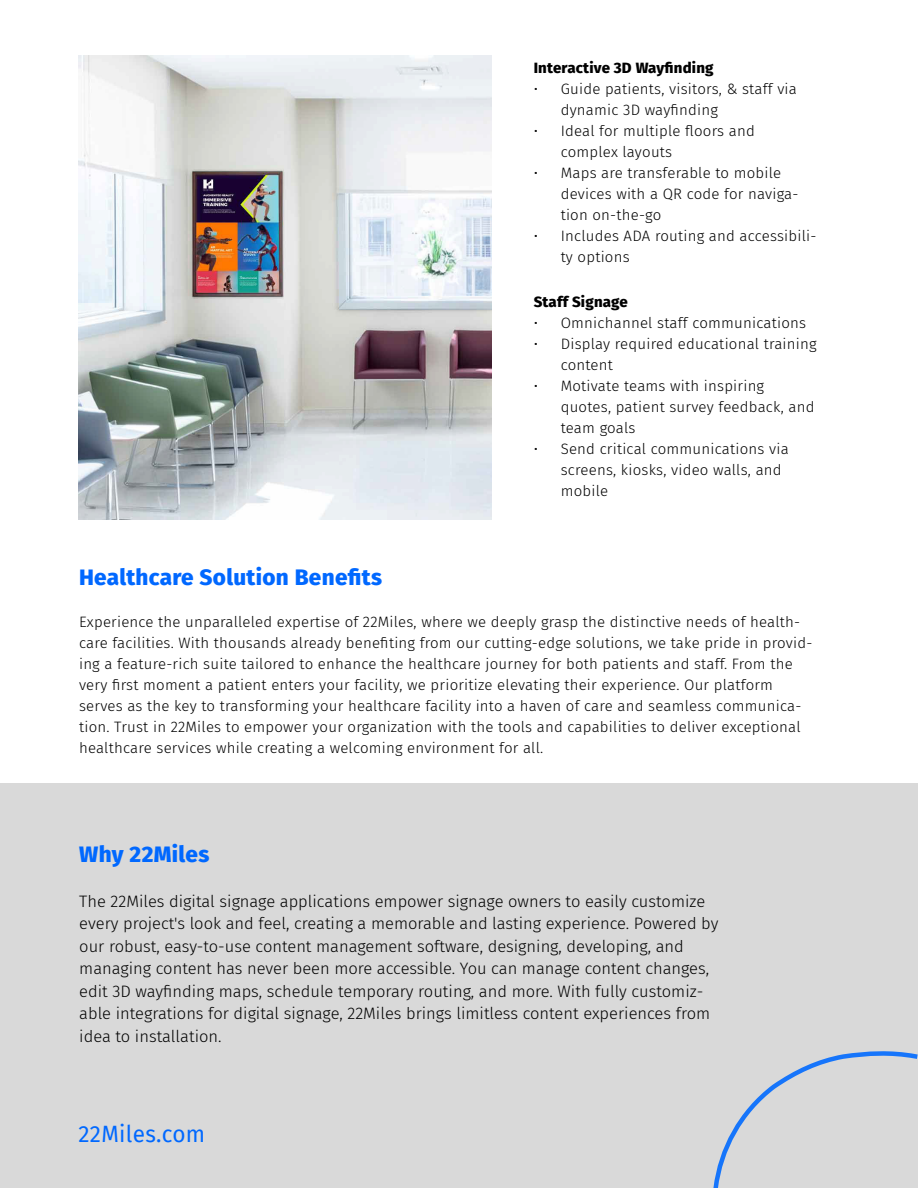
<style>
.page{position:relative;width:918px;height:1188px;background:#fff}
.page>*{position:absolute;margin:0;border:0;box-sizing:border-box;transform-origin:0 0}
.t1{font:23.1px "Fira Sans";letter-spacing:.015em;color:#0068ff}
.t2{font:800 22.5px "Fira Sans";letter-spacing:.015em;color:#0068ff}
.t3{font:300 16.5px/22.5px "Fira Sans";color:#000}
.t4{font:300 15px/21px "Fira Sans";letter-spacing:.015em;color:#000}
.t5{font:800 15px "Fira Sans";letter-spacing:.015em;color:#000}
</style>
<div class="page">
<div style="left:0;top:784px;width:918px;height:404px;background:#d9d9d9"></div>
<svg style="left:713px;top:1051px;width:205px;height:137px"></svg>
<img style="left:79px;top:55px;width:412px;height:464px">
<p class="t5" style="left:534px;top:55px;width:182px">Interactive 3D Wayfinding</p>
<p class="t4" style="left:561px;top:78px;width:238px;text-indent:-27px">• Guide patients, visitors, &amp; staff via dynamic 3D wayfinding</p>
<p class="t4" style="left:561px;top:120px;width:196px;text-indent:-27px">• Ideal for multiple floors and complex layouts</p>
<p class="t4" style="left:561px;top:162px;width:239px;text-indent:-27px">• Maps are transferable to mobile devices with a QR code for naviga&shy;tion on-the-go</p>
<p class="t4" style="left:561px;top:225px;width:257px;text-indent:-27px">• Includes ADA routing and accessibili&shy;ty options</p>
<p class="t5" style="left:534px;top:289px;width:96px">Staff Signage</p>
<p class="t4" style="left:534px;top:312px;width:274px">• Omnichannel staff communications</p>
<p class="t4" style="left:561px;top:333px;width:257px;text-indent:-27px">• Display required educational training content</p>
<p class="t4" style="left:561px;top:375px;width:255px;text-indent:-27px">• Motivate teams with inspiring quotes, patient survey feedback, and team goals</p>
<p class="t4" style="left:561px;top:438px;width:230px;text-indent:-27px">• Send critical communications via screens, kiosks, video walls, and mobile</p>
<h2 class="t2" style="left:79px;top:557px;width:304px">Healthcare Solution Benefits</h2>
<p class="t4" style="left:79px;top:611px;width:735px">Experience the unparalleled expertise of 22Miles, where we deeply grasp the distinctive needs of health&shy;care facilities. With thousands already benefiting from our cutting-edge solutions, we take pride in provid&shy;ing a feature-rich suite tailored to enhance the healthcare journey for both patients and staff. From the very first moment a patient enters your facility, we prioritize elevating their experience. Our platform serves as the key to transforming your healthcare facility into a haven of care and seamless communica&shy;tion. Trust in 22Miles to empower your organization with the tools and capabilities to deliver exceptional healthcare services while creating a welcoming environment for all.</p>
<h2 class="t2" style="left:79px;top:835px;width:132px">Why 22Miles</h2>
<p class="t3" style="left:79px;top:890px;width:641px">The 22Miles digital signage applications empower signage owners to easily customize every project's look and feel, creating a memorable and lasting experience. Powered by our robust, easy-to-use content management software, designing, developing, and managing content has never been more accessible. You can manage content changes, edit 3D wayfinding maps, schedule temporary routing, and more. With fully customiz&shy;able integrations for digital signage, 22Miles brings limitless content experiences from idea to installation.</p>
<h1 class="t1" style="left:79px;top:1117px;width:128px">22Miles.com</h1>
</div>
